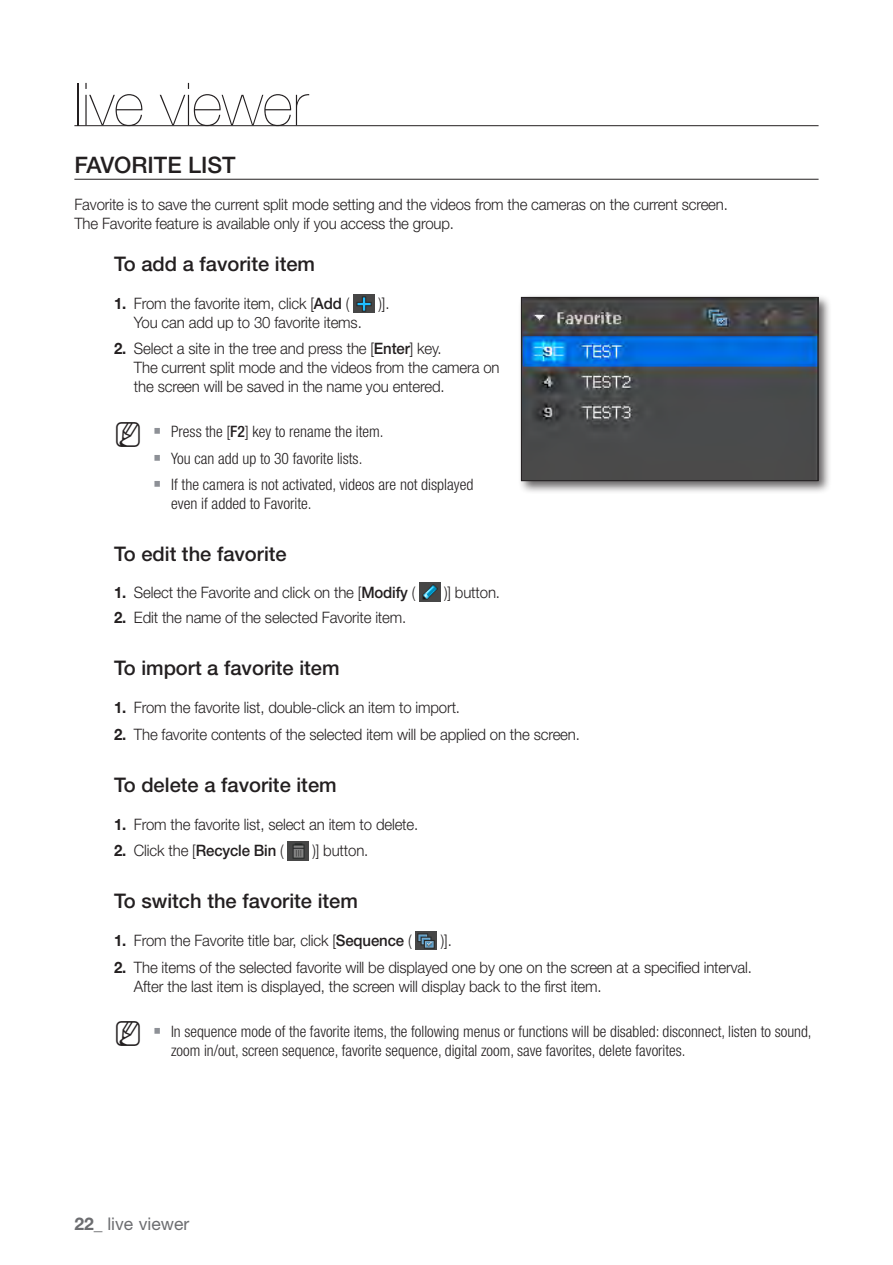
<style>
.page{position:relative;width:893px;height:1265px;background:#fff}
.page>*{position:absolute;margin:0;border:0;box-sizing:border-box;transform-origin:0 0}
.t1{font:200 59.5px "Helvetica Neue cp";color:#231f20}
.t2{font:500 22.75px "Helvetica Neue cp";color:#231f20}
.t3{font:500 20.12px "Helvetica Neue cp";color:#231f20}
.t4{font:17.5px "Helvetica Neue cp";color:#6c6d70}
.t5{font:300 15.75px/18.9px "Helvetica Neue cp";letter-spacing:-.01em;color:#231f20;scale:.95 1}
.t6{font:300 condensed 15.75px/26.4px "Helvetica Neue cp";color:#231f20}
.s1{font-weight:700}
.s2{font-weight:500}
.s3{font-family:"SIBD P1400";font-weight:400;font-stretch:normal;font-size:28px}
.s4{font-family:"SI Icon HR755";font-weight:400;font-stretch:normal;font-size:17.5px;color:#8d9096}
</style>
<div class="page">
<hr style="left:74px;top:125px;width:745px;height:1px;background:#231f20">
<hr style="left:74px;top:179px;width:745px;height:1px;background:#231f20">
<img style="left:353px;top:294px;width:22px;height:19px">
<img style="left:419px;top:583px;width:21px;height:18px">
<img style="left:288px;top:842px;width:20px;height:18px">
<img style="left:415px;top:932px;width:22px;height:18px">
<div style="left:518px;top:294px;width:314px;height:200px;background:#231f20;opacity:.7"></div>
<svg style="left:520px;top:296px;width:299px;height:186px;background:#47586a"></svg>
<h1 class="t1" style="left:74px;top:68px;width:235px">live viewer</h1>
<h2 class="t2" style="left:74px;top:152px;width:163px">Favorite List</h2>
<p class="t5" style="left:74px;top:195px;width:689px">Favorite is to save the current split mode setting and the videos from the cameras on the current screen.<br>The Favorite feature is available only if you access the group.</p>
<p class="t3" style="left:114px;top:252px;width:202px">To add a favorite item</p>
<p class="t5" style="left:114px;top:294px;width:249px"><span class="s1">1.</span> From the favorite item, click [<span class="s2">Add</span> (</p>
<p class="t5" style="left:378px;top:294px;width:13px">)].</p>
<p class="t5" style="left:134px;top:313px;width:241px">You can add up to 30 favorite items.</p>
<p class="t5" style="left:134px;top:339px;width:386px;text-indent:-20px"><span class="s1">2.</span> Select a site in the tree and press the [<span class="s2">Enter</span>] key.<br>The current split mode and the videos from the camera on the screen will be saved in the name you entered.</p>
<p class="t6" style="left:154px;top:419px;width:321px;text-indent:-40px"><span class="s3">M</span> <span class="s4">`</span> Press the [<span class="s2">F2</span>] key to rename the item.<br><span class="s4">`</span> You can add up to 30 favorite lists.<br><span class="s4">`</span> If the camera is not activated, videos are not displayed</p>
<p class="t6" style="left:171px;top:490px;width:142px">even if added to Favorite.</p>
<p class="t3" style="left:114px;top:542px;width:174px">To edit the favorite</p>
<p class="t5" style="left:114px;top:583px;width:319px"><span class="s1">1.</span> Select the Favorite and click on the [<span class="s2">Modify</span> (</p>
<p class="t5" style="left:444px;top:583px;width:60px">)] button.</p>
<p class="t5" style="left:114px;top:608px;width:309px"><span class="s1">2.</span> Edit the name of the selected Favorite item.</p>
<p class="t3" style="left:114px;top:656px;width:227px">To import a favorite item</p>
<p class="t5" style="left:114px;top:698px;width:366px"><span class="s1">1.</span> From the favorite list, double-click an item to import.</p>
<p class="t5" style="left:114px;top:725px;width:492px"><span class="s1">2.</span> The favorite contents of the selected item will be applied on the screen.</p>
<p class="t3" style="left:114px;top:773px;width:224px">To delete a favorite item</p>
<p class="t5" style="left:114px;top:815px;width:322px"><span class="s1">1.</span> From the favorite list, select an item to delete.</p>
<p class="t5" style="left:114px;top:841px;width:180px"><span class="s1">2.</span> Click the [<span class="s2">Recycle Bin</span> (</p>
<p class="t5" style="left:312px;top:841px;width:60px">)] button.</p>
<p class="t3" style="left:114px;top:890px;width:245px">To switch the favorite item</p>
<p class="t5" style="left:114px;top:932px;width:315px"><span class="s1">1.</span> From the Favorite title bar, click [<span class="s2">Sequence</span> (</p>
<p class="t5" style="left:441px;top:932px;width:13px">)].</p>
<p class="t5" style="left:134px;top:958px;width:652px;text-indent:-20px"><span class="s1">2.</span> The items of the selected favorite will be displayed one by one on the screen at a specified interval.<br>After the last item is displayed, the screen will display back to the first item.</p>
<p class="t6" style="left:171px;top:1022px;width:642px;line-height:18.9px;text-indent:-57px"><span class="s3">M</span> <span class="s4">`</span> In sequence mode of the favorite items, the following menus or functions will be disabled: disconnect, listen to sound, zoom in/out, screen sequence, favorite sequence, digital zoom, save favorites, delete favorites.</p>
<p class="t4" style="left:74px;top:1214px;width:116px"><span class="s1">22_</span> live viewer</p>
</div>
